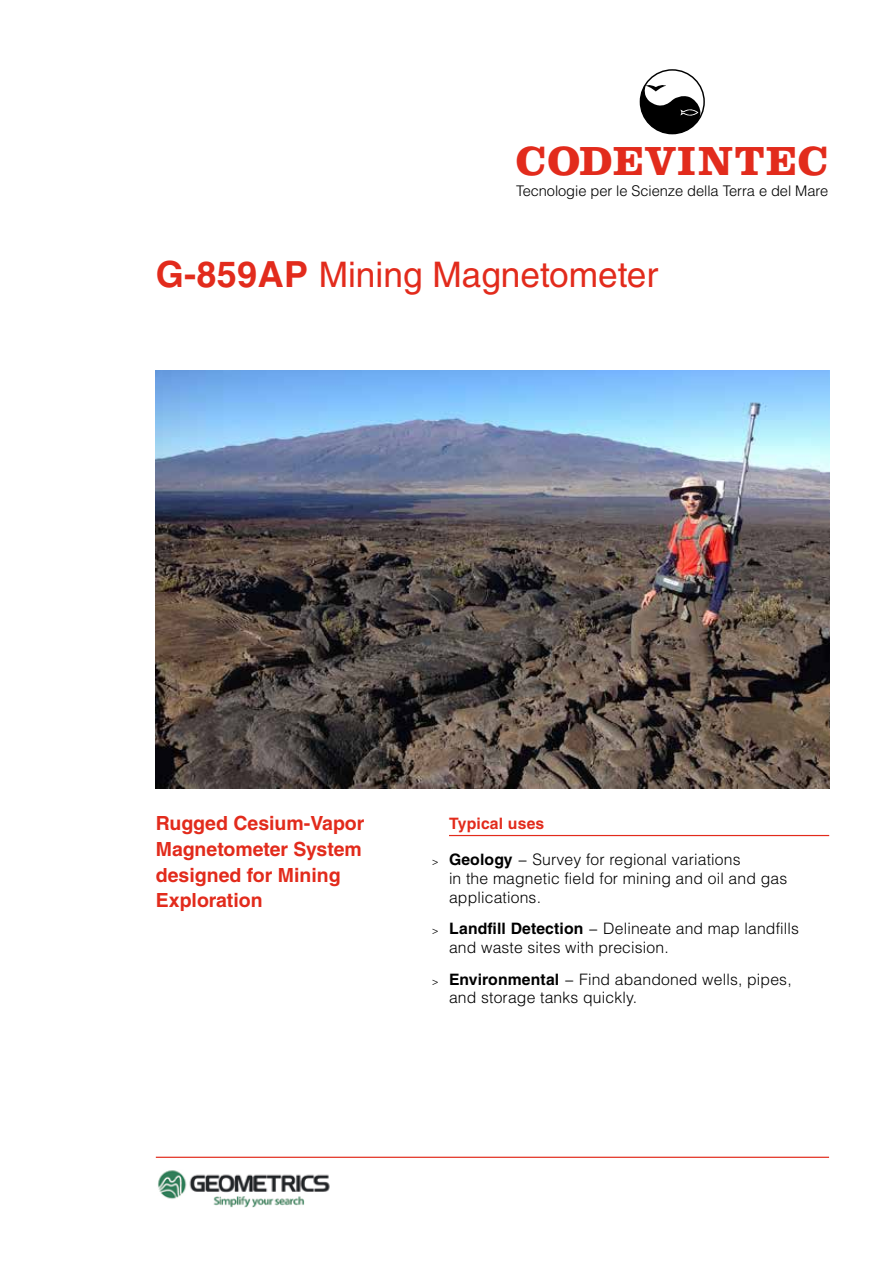
<style>
.page{position:relative;width:893px;height:1263px;background:#fff}
.page>*{position:absolute;margin:0;border:0;box-sizing:border-box;transform-origin:0 0}
.t1{font:700 42.15px "Clarendon LT Std";letter-spacing:.03em;color:#e22b1c}
.t2{font:35.25px "Helvetica LT Std";color:#e22b1c}
.t3{font:700 19.5px/25.5px "Helvetica LT Std";color:#e22b1c}
.t4{font:300 15.75px/18.8px "Helvetica LT Std";letter-spacing:.01em;color:#000}
.t5{font:700 15.75px "Helvetica LT Std";letter-spacing:.01em;color:#e22b1c}
.t6{font:300 14.7px "Helvetica LT Std";letter-spacing:-.005em;color:#000}
.s1{font-weight:700;font-size:36px}
.s2{font-size:10.5px}
.s3{font-weight:700}
</style>
<div class="page">
<img style="left:156px;top:371px;width:673px;height:418px">
<svg style="left:640px;top:70px;width:64px;height:64px"></svg>
<div style="left:640px;top:69px;width:65px;height:65px;border:1px solid #000;border-radius:50%"></div>
<hr style="left:156px;top:1157px;width:673px;height:1px;background:#e22b1c">
<img style="left:158px;top:1170px;width:172px;height:38px">
<hr style="left:449px;top:835px;width:380px;height:1px;background:#e22b1c">
<h1 class="t1" style="left:516px;top:136px;width:314px">CODEVINTEC</h1>
<p class="t6" style="left:516px;top:181px;width:313px">Tecnologie per le Scienze della Terra e del Mare</p>
<h2 class="t2" style="left:156px;top:254px;width:504px"><span class="s1">G-859AP</span> Mining Magnetometer</h2>
<p class="t3" style="left:156px;top:810px;width:210px">Rugged Cesium-Vapor<br>Magnetometer System designed for Mining<br>Exploration</p>
<p class="t5" style="left:449px;top:814px;width:97px">Typical uses</p>
<p class="t4" style="left:449px;top:850px;width:340px;text-indent:-17px"><span class="s2">&gt;</span> <span class="s3">Geology</span> − Survey for regional variations<br>in the magnetic field for mining and oil and gas applications.</p>
<p class="t4" style="left:449px;top:919px;width:352px;text-indent:-17px"><span class="s2">&gt;</span> <span class="s3">Landfill Detection</span> − Delineate and map landfills and waste sites with precision.</p>
<p class="t4" style="left:449px;top:969px;width:344px;text-indent:-17px"><span class="s2">&gt;</span> <span class="s3">Environmental</span> − Find abandoned wells, pipes, and storage tanks quickly.</p>
</div>
